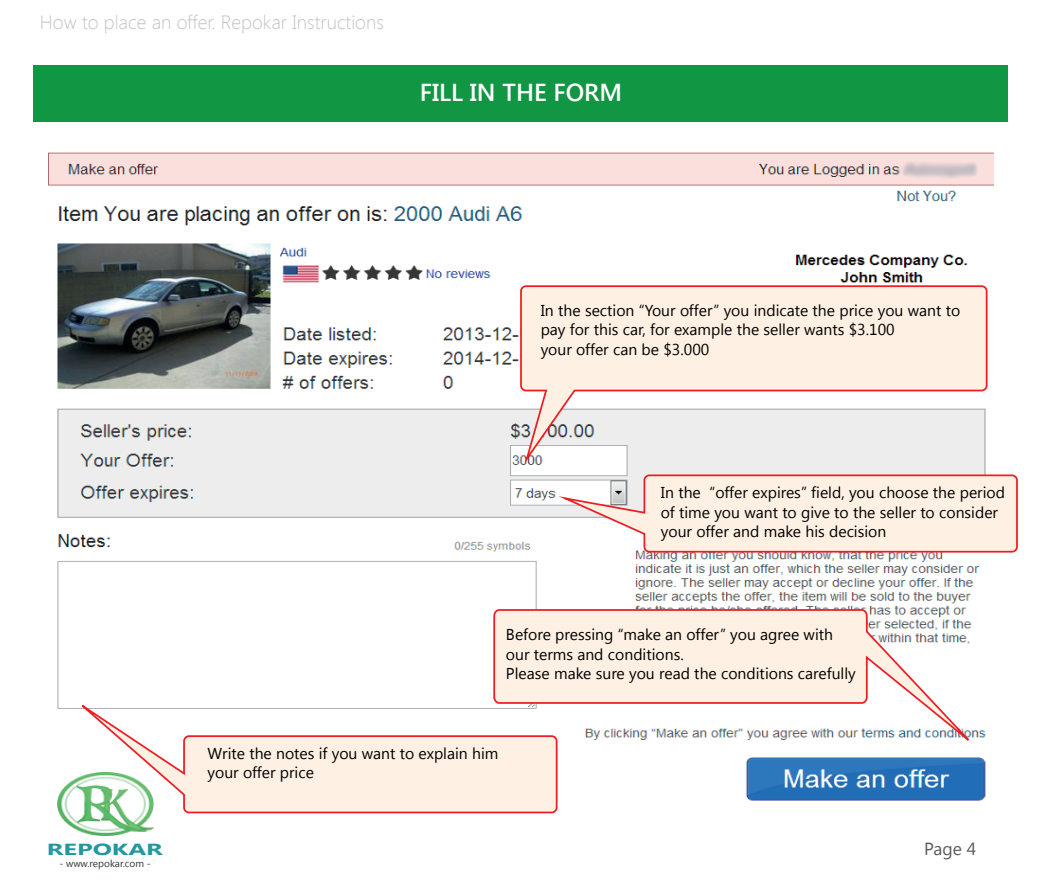
<style>
.page{position:relative;width:1042px;height:893px;background:#fff}
.page>*{position:absolute;margin:0;border:0;box-sizing:border-box;transform-origin:0 0}
.t1{font:600 24.5px "Segoe UI";color:#fff}
.t2{font:300 19.25px "Segoe UI";color:#c2c3c3}
.t3{font:17.5px "Segoe UI";color:#58595b}
.t4{font:700 16.1px "Segoe UI";color:#2498a0;scale:1.58 1}
.t5{font:15.75px/19.2px "Segoe UI";color:#000001}
.t6{font:9.97px "Segoe UI";color:#313537}
</style>
<div class="page">
<img style="left:48px;top:152px;width:945px;height:677px">
<svg style="left:61px;top:689px;width:497px;height:125px"></svg>
<svg style="left:551px;top:474px;width:467px;height:79px;background:#fbe6dc"></svg>
<svg style="left:492px;top:608px;width:495px;height:150px"></svg>
<img style="left:57px;top:773px;width:96px;height:63px">
<div style="left:34px;top:66px;width:974px;height:56px;background:#119644"></div>
<svg style="left:519px;top:284px;width:469px;height:184px;background:#f7ebe3"></svg>
<p class="t2" style="left:40px;top:9px;width:345px">How to place an offer. Repokar Instructions</p>
<h1 class="t1" style="left:420px;top:75px;width:204px">FILL IN THE FORM</h1>
<p class="t5" style="left:541px;top:300px;width:421px">In the section “Your offer” you indicate the price you want to pay for this car, for example the seller wants $3.100<br>your offer can be $3.000</p>
<p class="t5" style="left:661px;top:482px;width:346px">In the “offer expires” field, you choose the period of time you want to give to the seller to consider your offer and make his decision</p>
<p class="t5" style="left:506px;top:624px;width:351px">Before pressing “make an offer” you agree with our terms and conditions.<br>Please make sure you read the conditions carefully</p>
<p class="t4" style="left:47px;top:838px;width:75px">REPOKAR</p>
<p class="t6" style="left:59px;top:857px;width:93px">- www.repokar.com -</p>
<p class="t5" style="left:208px;top:743px;width:292px">Write the notes if you want to explain him your offer price</p>
<p class="t3" style="left:924px;top:837px;width:53px">Page 4</p>
</div>
